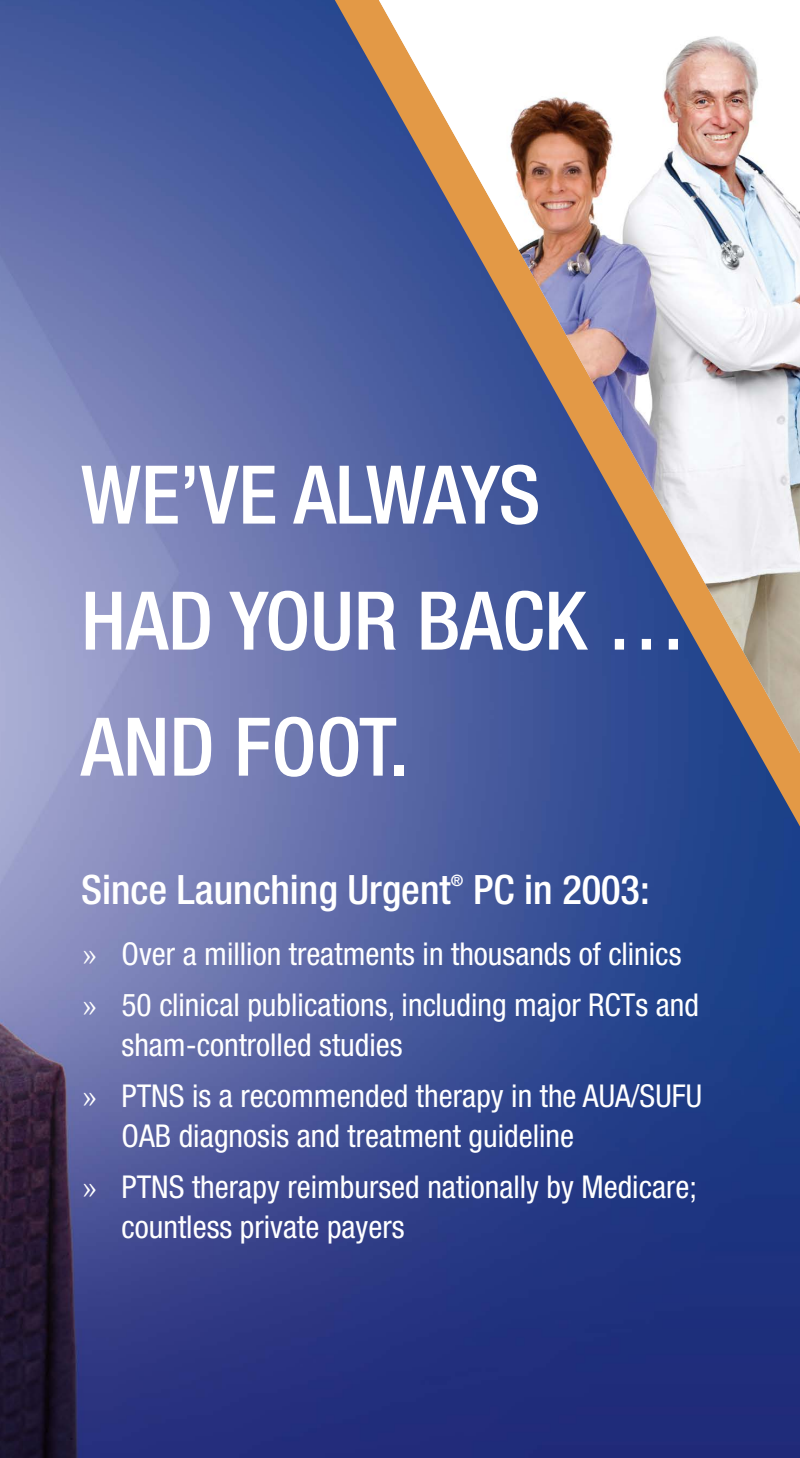
<style>
.page{position:relative;width:800px;height:1458px;background:#fff}
.page>*{position:absolute;margin:0;border:0;box-sizing:border-box;transform-origin:0 0}
.t1{font:500 condensed 81px/126px "Helvetica Neue LT Std";color:#fff}
.t2{font:500 condensed 40.5px "Helvetica Neue LT Std";color:#fff}
.t3{font:condensed 31.5px/50.6px "Helvetica Neue LT Std";color:#fff}
.t4{font:500 condensed 15.75px "Helvetica Neue LT Std";color:#fff}
.s1{font-family:"Melior LT Std";font-stretch:normal}
</style>
<div class="page">
<img style="left:0;top:0;width:800px;height:1458px">
<svg style="left:335px;top:0;width:465px;height:827px;background:#4c5d98"></svg>
<img style="left:379px;top:0;width:421px;height:753px">
<h1 class="t1" style="left:81px;top:431px;width:607px">WE’VE ALWAYS<br>HAD YOUR BACK …<br>AND FOOT.</h1>
<p class="t2" style="left:81px;top:866px;width:371px">Since Launching Urgent</p>
<p class="t4" style="left:451px;top:871px;width:14px">®</p>
<p class="t2" style="left:473px;top:866px;width:178px">PC in 2003:</p>
<p class="t3" style="left:81px;top:928px;width:619px"><span class="s1">»</span> Over a million treatments in thousands of clinics <span class="s1">»</span> 50 clinical publications, including major RCTs and</p>
<p class="t3" style="left:81px;top:1020px;width:622px;text-indent:41px">sham-controlled studies<br><span class="s1">»</span> PTNS is a recommended therapy in the AUA/SUFU</p>
<p class="t3" style="left:81px;top:1111px;width:617px;text-indent:41px">OAB diagnosis and treatment guideline<br><span class="s1">»</span> PTNS therapy reimbursed nationally by Medicare;</p>
<p class="t3" style="left:122px;top:1202px;width:284px">countless private payers</p>
</div>
